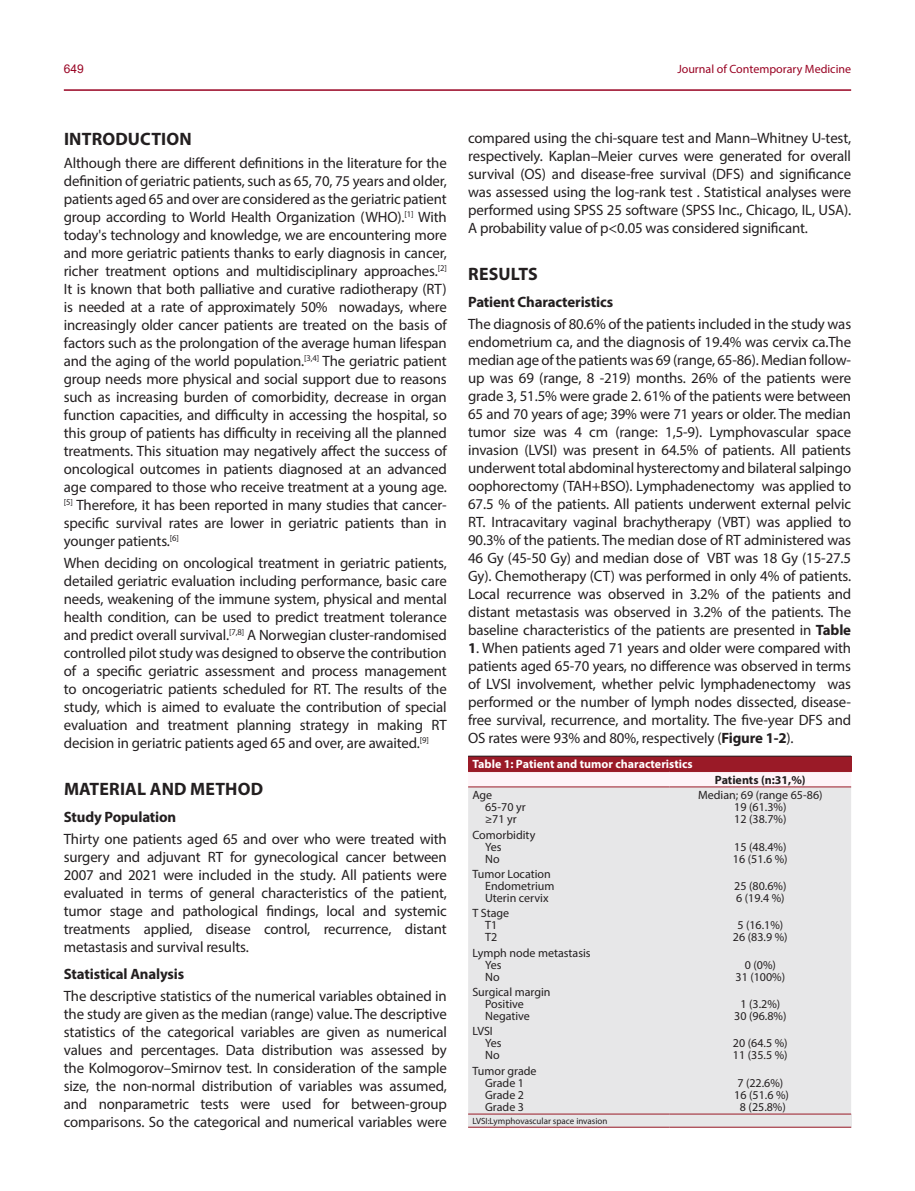
<style>
.page{position:relative;width:915px;height:1191px;background:#fff}
.page>*{position:absolute;margin:0;border:0;box-sizing:border-box;transform-origin:0 0}
.Metin_Başlıkları{font:700 18px "Myriad Pro";letter-spacing:.01em;color:#231f20}
.Ana_Metin{font:15px/18px "Myriad Pro";letter-spacing:-.01em;color:#231f20;text-align:justify}
.Ara_başlıklar{font:700 15px "Myriad Pro";letter-spacing:-.01em;color:#231f20}
.TABLO{font:12px "Myriad Pro";color:#231f20}
.Tablo_B{font:700 12px "Myriad Pro";color:#fff}
.t1{font:12px "Myriad Pro";color:#990323}
.TABLO-2{font:700 12px "Myriad Pro";color:#231f20}
.t2{font:12px "Arial";color:#990323}
.Tablo_alt{font:9px "Myriad Pro";color:#231f20}
.s1{font-weight:700}
</style>
<div class="page">
<hr style="left:64px;top:89px;width:786px;height:2px;background:#990323">
<div style="left:468px;top:756px;width:382px;height:15px;background:#9a1a27"></div>
<svg style="left:468px;top:772px;width:382px;height:14px"></svg>
<div style="left:468px;top:787px;width:382px;height:326px;background:#e7e7e8"></div>
<div style="left:468px;top:1114px;width:382px;height:13px;background:#e7e7e8"></div>
<hr style="left:468px;top:756px;width:201px;height:1px;background:#231f20">
<hr style="left:669px;top:756px;width:181px;height:1px;background:#231f20">
<hr style="left:468px;top:771px;width:201px;height:1px;background:#9a1a27">
<hr style="left:669px;top:771px;width:181px;height:1px;background:#9a1a27">
<hr style="left:468px;top:786px;width:201px;height:1px;background:#9a1a27">
<hr style="left:669px;top:786px;width:181px;height:1px;background:#9a1a27">
<hr style="left:468px;top:1113px;width:201px;height:1px;background:#9a1a27">
<hr style="left:669px;top:1113px;width:181px;height:1px;background:#9a1a27">
<hr style="left:468px;top:1127px;width:201px;height:1px;background:#9a1a27">
<hr style="left:669px;top:1127px;width:181px;height:1px;background:#9a1a27">
<p class="t2" style="left:64px;top:60px;width:22px">649</p>
<p class="t1" style="left:677px;top:61px;width:175px">Journal of Contemporary Medicine</p>
<p class="Metin_Başlıkları" style="left:64px;top:128px;width:129px">INTRODUCTION</p>
<p class="Ana_Metin" style="left:64px;top:153px;width:384px">Although there are different definitions in the literature for the definition of geriatric patients, such as 65, 70, 75 years and older, patients aged 65 and over are considered as the geriatric patient group according to World Health Organization (WHO).<sup>[1]</sup> With today's technology and knowledge, we are encountering more and more geriatric patients thanks to early diagnosis in cancer, richer treatment options and multidisciplinary approaches.<sup>[2] </sup>It is known that both palliative and curative radiotherapy (RT) is needed at a rate of approximately 50% nowadays, where increasingly older cancer patients are treated on the basis of factors such as the prolongation of the average human lifespan and the aging of the world population.<sup>[3,4]</sup> The geriatric patient group needs more physical and social support due to reasons such as increasing burden of comorbidity, decrease in organ function capacities, and difficulty in accessing the hospital, so this group of patients has difficulty in receiving all the planned treatments. This situation may negatively affect the success of oncological outcomes in patients diagnosed at an advanced age compared to those who receive treatment at a young age. <sup>[5]</sup> Therefore, it has been reported in many studies that cancer&shy;specific survival rates are lower in geriatric patients than in younger patients.<sup>[6]</sup></p>
<p class="Ana_Metin" style="left:64px;top:554px;width:384px">When deciding on oncological treatment in geriatric patients, detailed geriatric evaluation including performance, basic care needs, weakening of the immune system, physical and mental health condition, can be used to predict treatment tolerance and predict overall survival.<sup>[7,8]</sup> A Norwegian cluster-randomised controlled pilot study was designed to observe the contribution of a specific geriatric assessment and process management to oncogeriatric patients scheduled for RT. The results of the study, which is aimed to evaluate the contribution of special evaluation and treatment planning strategy in making RT decision in geriatric patients aged 65 and over, are awaited.<sup>[9]</sup></p>
<p class="Metin_Başlıkları" style="left:64px;top:777px;width:200px">MATERIAL AND METHOD</p>
<p class="Ara_başlıklar" style="left:64px;top:807px;width:114px">Study Population</p>
<p class="Ana_Metin" style="left:64px;top:829px;width:384px">Thirty one patients aged 65 and over who were treated with surgery and adjuvant RT for gynecological cancer between 2007 and 2021 were included in the study. All patients were evaluated in terms of general characteristics of the patient, tumor stage and pathological findings, local and systemic treatments applied, disease control, recurrence, distant metastasis and survival results.</p>
<p class="Ara_başlıklar" style="left:64px;top:963px;width:122px">Statistical Analysis</p>
<p class="Ana_Metin" style="left:64px;top:986px;width:384px">The descriptive statistics of the numerical variables obtained in the study are given as the median (range) value. The descriptive statistics of the categorical variables are given as numerical values and percentages. Data distribution was assessed by the Kolmogorov–Smirnov test. In consideration of the sample size, the non-normal distribution of variables was assumed, and nonparametric tests were used for between-group comparisons. So the categorical and numerical variables were</p>
<p class="Ana_Metin" style="left:468px;top:129px;width:384px">compared using the chi-square test and Mann–Whitney U-test, respectively. Kaplan–Meier curves were generated for overall survival (OS) and disease-free survival (DFS) and significance was assessed using the log-rank test . Statistical analyses were performed using SPSS 25 software (SPSS Inc., Chicago, IL, USA).<br>A probability value of p&lt;0.05 was considered significant.</p>
<p class="Metin_Başlıkları" style="left:468px;top:262px;width:71px">RESULTS</p>
<p class="Ara_başlıklar" style="left:468px;top:292px;width:146px">Patient Characteristics</p>
<p class="Ana_Metin" style="left:468px;top:315px;width:384px">The diagnosis of 80.6% of the patients included in the study was endometrium ca, and the diagnosis of 19.4% was cervix ca.The median age of the patients was 69 (range, 65-86). Median follow&shy;up was 69 (range, 8 -219) months. 26% of the patients were grade 3, 51.5% were grade 2. 61% of the patients were between 65 and 70 years of age; 39% were 71 years or older. The median tumor size was 4 cm (range: 1,5-9). Lymphovascular space invasion (LVSI) was present in 64.5% of patients. All patients underwent total abdominal hysterectomy and bilateral salpingo oophorectomy (TAH+BSO). Lymphadenectomy was applied to 67.5 % of the patients. All patients underwent external pelvic RT. Intracavitary vaginal brachytherapy (VBT) was applied to 90.3% of the patients. The median dose of RT administered was 46 Gy (45-50 Gy) and median dose of VBT was 18 Gy (15-27.5<br>Gy). Chemotherapy (CT) was performed in only 4% of patients.<br>Local recurrence was observed in 3.2% of the patients and distant metastasis was observed in 3.2% of the patients. The baseline characteristics of the patients are presented in <span class="s1">Table</span></p>
<p class="Ana_Metin" style="left:468px;top:639px;width:384px"><span class="s1">1</span>. When patients aged 71 years and older were compared with patients aged 65-70 years, no difference was observed in terms of LVSI involvement, whether pelvic lymphadenectomy was performed or the number of lymph nodes dissected, disease&shy;free survival, recurrence, and mortality. The five-year DFS and OS rates were 93% and 80%, respectively (<span class="s1">Figure 1-2</span>).</p>
<p class="Tablo_B" style="left:472px;top:756px;width:222px">Table 1: Patient and tumor characteristics</p>
<p class="TABLO-2" style="left:714px;top:772px;width:92px">Patients (n:31,%)</p>
<p class="TABLO" style="left:472px;top:787px;width:21px">Age</p>
<p class="TABLO" style="left:485px;top:799px;width:42px">65-70 yr</p>
<p class="TABLO" style="left:485px;top:811px;width:33px">≥71 yr</p>
<p class="TABLO" style="left:698px;top:787px;width:126px">Median; 69 (range 65-86)</p>
<p class="TABLO" style="left:734px;top:799px;width:54px">19 (61.3%)</p>
<p class="TABLO" style="left:734px;top:811px;width:54px">12 (38.7%)</p>
<p class="TABLO" style="left:472px;top:827px;width:64px">Comorbidity</p>
<p class="TABLO" style="left:485px;top:839px;width:18px">Yes</p>
<p class="TABLO" style="left:485px;top:851px;width:16px">No</p>
<p class="TABLO" style="left:472px;top:866px;width:80px">Tumor Location</p>
<p class="TABLO" style="left:485px;top:878px;width:71px">Endometrium</p>
<p class="TABLO" style="left:485px;top:890px;width:65px">Uterin cervix</p>
<p class="TABLO" style="left:472px;top:906px;width:38px">T Stage</p>
<p class="TABLO" style="left:485px;top:918px;width:14px">T1</p>
<p class="TABLO" style="left:485px;top:930px;width:14px">T2</p>
<p class="TABLO" style="left:472px;top:945px;width:120px">Lymph node metastasis</p>
<p class="TABLO" style="left:485px;top:957px;width:18px">Yes</p>
<p class="TABLO" style="left:485px;top:969px;width:16px">No</p>
<p class="TABLO" style="left:472px;top:984px;width:80px">Surgical margin</p>
<p class="TABLO" style="left:485px;top:996px;width:40px">Positive</p>
<p class="TABLO" style="left:485px;top:1008px;width:46px">Negative</p>
<p class="TABLO" style="left:472px;top:1024px;width:22px">LVSI</p>
<p class="TABLO" style="left:485px;top:1036px;width:18px">Yes</p>
<p class="TABLO" style="left:485px;top:1048px;width:16px">No</p>
<p class="TABLO" style="left:472px;top:1063px;width:66px">Tumor grade</p>
<p class="TABLO" style="left:485px;top:1075px;width:40px">Grade 1</p>
<p class="TABLO" style="left:485px;top:1087px;width:40px">Grade 2</p>
<p class="TABLO" style="left:485px;top:1099px;width:40px">Grade 3</p>
<p class="Tablo_alt" style="left:472px;top:1115px;width:137px">LVSI:Lymphovascular space invasion</p>
<p class="TABLO" style="left:734px;top:839px;width:54px">15 (48.4%)</p>
<p class="TABLO" style="left:732px;top:851px;width:56px">16 (51.6 %)</p>
<p class="TABLO" style="left:734px;top:878px;width:54px">25 (80.6%)</p>
<p class="TABLO" style="left:735px;top:890px;width:50px">6 (19.4 %)</p>
<p class="TABLO" style="left:737px;top:918px;width:47px">5 (16.1%)</p>
<p class="TABLO" style="left:732px;top:930px;width:56px">26 (83.9 %)</p>
<p class="TABLO" style="left:744px;top:957px;width:33px">0 (0%)</p>
<p class="TABLO" style="left:735px;top:969px;width:51px">31 (100%)</p>
<p class="TABLO" style="left:740px;top:996px;width:41px">1 (3.2%)</p>
<p class="TABLO" style="left:734px;top:1008px;width:54px">30 (96.8%)</p>
<p class="TABLO" style="left:732px;top:1036px;width:56px">20 (64.5 %)</p>
<p class="TABLO" style="left:732px;top:1048px;width:56px">11 (35.5 %)</p>
<p class="TABLO" style="left:737px;top:1075px;width:47px">7 (22.6%)</p>
<p class="TABLO" style="left:734px;top:1087px;width:56px">16 (51.6 %)</p>
<p class="TABLO" style="left:739px;top:1099px;width:47px">8 (25.8%)</p>
</div>
